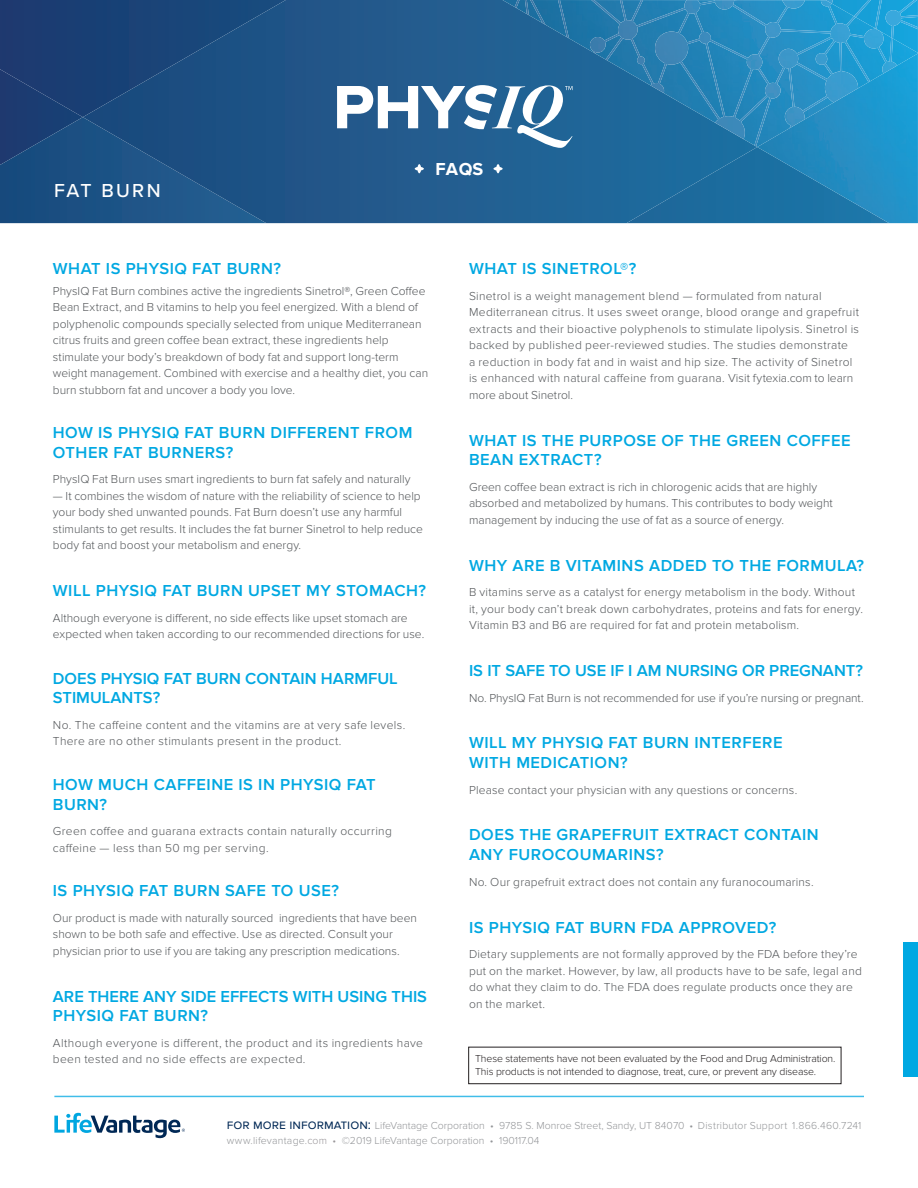
<style>
.page{position:relative;width:918px;height:1188px;background:#fff}
.page>*{position:absolute;margin:0;border:0;box-sizing:border-box;transform-origin:0 0}
.t1{font:500 19.5px "Proxima Nova";letter-spacing:.12em;color:#fff}
.t2{font:700 18px "Proxima Nova";color:#fff}
.QUESTION{font:600 16.5px/19.8px "Proxima Nova";letter-spacing:.03em;color:#00a8e2}
.QUESTION-2{font:600 16.5px/19.8px "Proxima Nova";color:#00a8e2}
.Answer_Body{font:600 16.5px/19.5px "Proxima Nova";color:#00a8e2}
.Answer_Body-2{font:300 12px/16.5px "Proxima Nova";letter-spacing:.01em;color:#535659}
.Answer_Body-3{font:300 12px/16.5px "Proxima Nova";letter-spacing:.03em;color:#535659}
.t3{font:300 10.5px/15.8px "Proxima Nova";color:#939598}
.t4{font:300 10.5px/12.6px "Proxima Nova";letter-spacing:-.01em;color:#231f20}
.s1{font-weight:400;font-size:13.5px;color:#002855}
.s2{color:#999699}
</style>
<div class="page">
<hr style="left:54px;top:1096px;width:810px;height:1px;background:#00a8e2">
<svg style="left:54px;top:1113px;width:131px;height:25px"></svg>
<svg style="left:0;top:0;width:83px;height:223px;background:#1a4276"></svg>
<svg style="left:83px;top:0;width:674px;height:223px;background:#1e578a"></svg>
<img style="left:503px;top:0;width:87px;height:84px">
<img style="left:757px;top:147px;width:161px;height:76px">
<img style="left:607px;top:39px;width:311px;height:108px">
<svg style="left:415px;top:164px;width:9px;height:9px"></svg>
<svg style="left:493px;top:164px;width:10px;height:9px"></svg>
<svg style="left:897px;top:0;width:21px;height:39px"></svg>
<img style="left:590px;top:0;width:307px;height:146px">
<img style="left:558px;top:0;width:11px;height:38px">
<img style="left:530px;top:0;width:15px;height:25px">
<img style="left:525px;top:8px;width:4px;height:7px">
<svg style="left:515px;top:0;width:17px;height:8px"></svg>
<svg style="left:337px;top:85px;width:235px;height:63px"></svg>
<div style="left:903px;top:943px;width:15px;height:134px;background:#00a8e2"></div>
<div style="left:468px;top:1047px;width:373px;height:37px;border:1px solid #231f20"></div>
<h1 class="t1" style="left:54px;top:176px;width:108px">FAT BURN</h1>
<h2 class="t2" style="left:436px;top:159px;width:49px">FAQS</h2>
<p class="QUESTION" style="left:53px;top:259px;width:230px">WHAT IS PHYSIQ FAT BURN?</p>
<p class="Answer_Body-2" style="left:53px;top:283px;width:377px">PhysIQ Fat Burn combines active the ingredients Sinetrol®, Green Coffee Bean Extract, and B vitamins to help you feel energized. With a blend of polyphenolic compounds specially selected from unique Mediterranean citrus fruits and green coffee bean extract, these ingredients help stimulate your body’s breakdown of body fat and support long-term weight management. Combined with exercise and a healthy diet, you can burn stubborn fat and uncover a body you love.</p>
<p class="QUESTION" style="left:53px;top:423px;width:361px">HOW IS PHYSIQ FAT BURN DIFFERENT FROM<br>OTHER FAT BURNERS?</p>
<p class="Answer_Body-2" style="left:53px;top:471px;width:359px">PhysIQ Fat Burn uses smart ingredients to burn fat safely and naturally</p>
<p class="Answer_Body-2" style="left:53px;top:488px;width:371px">— It combines the wisdom of nature with the reliability of science to help your body shed unwanted pounds. Fat Burn doesn’t use any harmful stimulants to get results. It includes the fat burner Sinetrol to help reduce body fat and boost your metabolism and energy.</p>
<p class="QUESTION" style="left:53px;top:581px;width:375px">WILL PHYSIQ FAT BURN UPSET MY STOMACH?</p>
<p class="Answer_Body-2" style="left:53px;top:610px;width:373px">Although everyone is different, no side effects like upset stomach are expected when taken according to our recommended directions for use.</p>
<p class="Answer_Body" style="left:53px;top:669px;width:346px">DOES PHYSIQ FAT BURN CONTAIN HARMFUL<br>STIMULANTS?</p>
<p class="Answer_Body-3" style="left:53px;top:717px;width:354px">No. The caffeine content and the vitamins are at very safe levels.<br>There are no other stimulants present in the product.</p>
<p class="QUESTION" style="left:53px;top:775px;width:324px">HOW MUCH CAFFEINE IS IN PHYSIQ FAT<br>BURN?</p>
<p class="Answer_Body-3" style="left:53px;top:823px;width:341px">Green coffee and guarana extracts contain naturally occurring caffeine — less than 50 mg per serving.</p>
<p class="QUESTION" style="left:53px;top:881px;width:288px">IS PHYSIQ FAT BURN SAFE TO USE?</p>
<p class="Answer_Body-2" style="left:53px;top:910px;width:366px">Our product is made with naturally sourced ingredients that have been shown to be both safe and effective. Use as directed. Consult your physician prior to use if you are taking any prescription medications.</p>
<p class="QUESTION-2" style="left:53px;top:986px;width:376px">ARE THERE ANY SIDE EFFECTS WITH USING THIS<br>PHYSIQ FAT BURN?</p>
<p class="Answer_Body-3" style="left:53px;top:1035px;width:372px">Although everyone is different, the product and its ingredients have been tested and no side effects are expected.</p>
<p class="QUESTION" style="left:469px;top:259px;width:169px">WHAT IS SINETROL®?</p>
<p class="Answer_Body-2" style="left:469px;top:288px;width:392px">Sinetrol is a weight management blend — formulated from natural Mediterranean citrus. It uses sweet orange, blood orange and grapefruit extracts and their bioactive polyphenols to stimulate lipolysis. Sinetrol is backed by published peer-reviewed studies. The studies demonstrate<br>a reduction in body fat and in waist and hip size. The activity of Sinetrol is enhanced with natural caffeine from guarana. Visit fytexia.com to learn more about Sinetrol.</p>
<p class="QUESTION" style="left:469px;top:431px;width:383px">WHAT IS THE PURPOSE OF THE GREEN COFFEE<br>BEAN EXTRACT?</p>
<p class="Answer_Body-2" style="left:469px;top:479px;width:365px">Green coffee bean extract is rich in chlorogenic acids that are highly absorbed and metabolized by humans. This contributes to body weight management by inducing the use of fat as a source of energy.</p>
<p class="QUESTION" style="left:469px;top:556px;width:396px">WHY ARE B VITAMINS ADDED TO THE FORMULA?</p>
<p class="Answer_Body-2" style="left:469px;top:584px;width:396px">B vitamins serve as a catalyst for energy metabolism in the body. Without it, your body can’t break down carbohydrates, proteins and fats for energy.<br>Vitamin B3 and B6 are required for fat and protein metabolism.</p>
<p class="QUESTION-2" style="left:469px;top:661px;width:395px">IS IT SAFE TO USE IF I AM NURSING OR PREGNANT?</p>
<p class="Answer_Body-2" style="left:469px;top:689px;width:396px">No. PhysIQ Fat Burn is not recommended for use if you’re nursing or pregnant.</p>
<p class="QUESTION" style="left:469px;top:733px;width:315px">WILL MY PHYSIQ FAT BURN INTERFERE<br>WITH MEDICATION?</p>
<p class="Answer_Body-2" style="left:469px;top:782px;width:330px">Please contact your physician with any questions or concerns.</p>
<p class="QUESTION" style="left:469px;top:825px;width:351px">DOES THE GRAPEFRUIT EXTRACT CONTAIN<br>ANY FUROCOUMARINS?</p>
<p class="Answer_Body-2" style="left:469px;top:874px;width:346px">No. Our grapefruit extract does not contain any furanocoumarins.</p>
<p class="QUESTION" style="left:469px;top:918px;width:309px">IS PHYSIQ FAT BURN FDA APPROVED?</p>
<p class="Answer_Body-2" style="left:469px;top:946px;width:394px">Dietary supplements are not formally approved by the FDA before they’re put on the market. However, by law, all products have to be safe, legal and do what they claim to do. The FDA does regulate products once they are on the market.</p>
<p class="t4" style="left:475px;top:1052px;width:362px">These statements have not been evaluated by the Food and Drug Administration.<br>This products is not intended to diagnose, treat, cure, or prevent any disease.</p>
<p class="t3" style="left:227px;top:1117px;width:636px"><span class="s1">for more information:</span> LifeVantage Corporation • 9785 S. Monroe Street, Sandy, UT 84070 • Distributor Support 1.866.460.7241 www.lifevantage.<span class="s2">com •</span> ©2019 LifeVantage Corporation • 190117.04</p>
</div>
